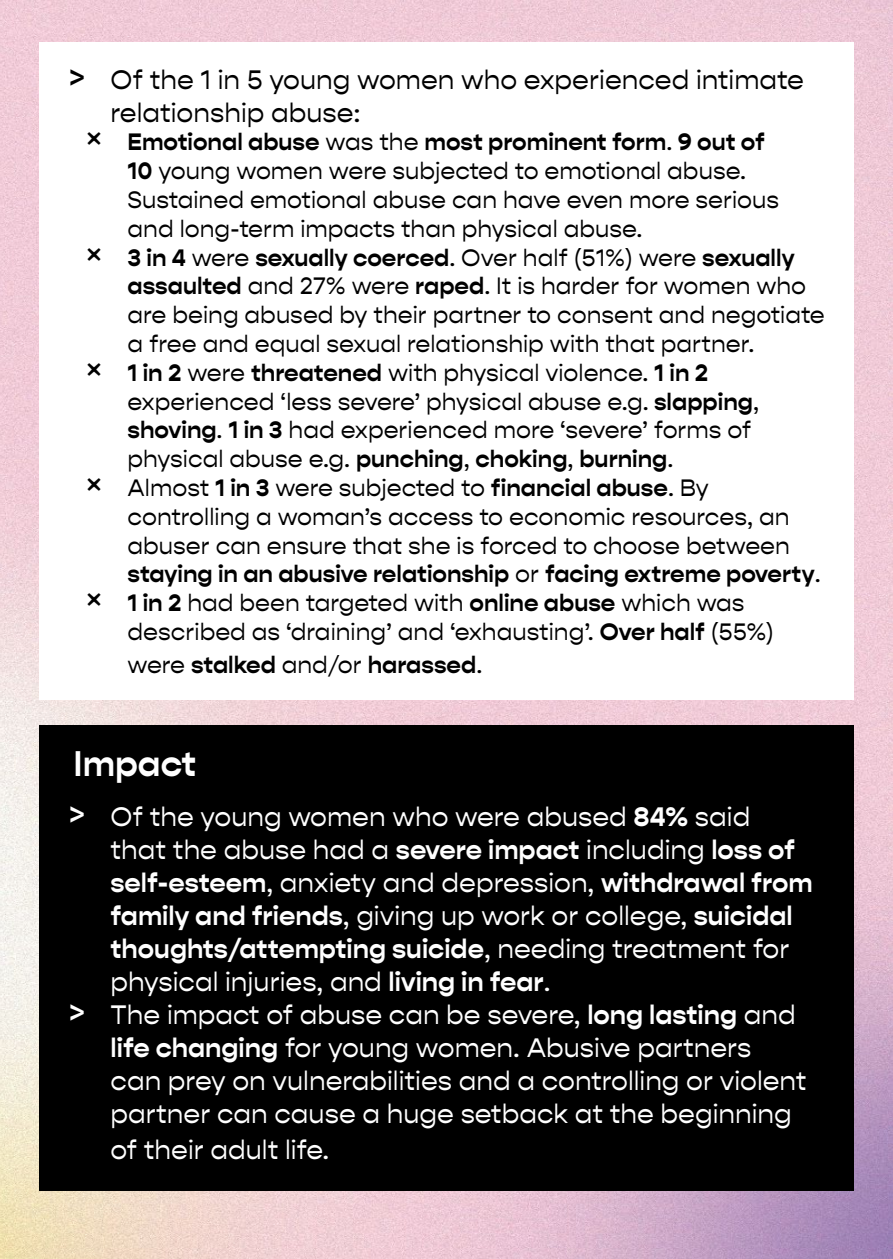
<style>
.page{position:relative;width:893px;height:1259px;background:#fff}
.page>*{position:absolute;margin:0;border:0;box-sizing:border-box;transform-origin:0 0}
.t1{font:700 36px "Gopher";color:#fff}
.t2{font:27px "Gopher";color:#fff}
.t3{font:700 27px "Gopher";color:#fff}
.t4{font:27px/32.4px "Gopher";color:#000}
.t5{font:24px "Gopher";color:#000}
.t6{font:700 24px "Gopher";color:#000}
.s1{font-size:39px}
.s2{font-weight:400;font-size:39px}
.s3{font-weight:400}
.s4{font-weight:700}
</style>
<div class="page">
<img style="left:0;top:0;width:893px;height:1259px">
<div style="left:39px;top:725px;width:815px;height:466px;background:#000"></div>
<div style="left:39px;top:43px;width:815px;height:656px;background:#fff"></div>
<p class="t4" style="left:111px;top:64px;width:695px;text-indent:-43px"><span class="s1">&gt;</span> Of the 1 in 5 young women who experienced intimate relationship abuse:</p>
<p class="t6" style="left:85px;top:128px;width:681px"><span class="s2">×</span> Emotional abuse <span class="s3">was the</span> most prominent form<span class="s3">.</span> 9 out of</p>
<p class="t5" style="left:128px;top:157px;width:620px"><span class="s4">10</span> young women were subjected to emotional abuse.</p>
<p class="t5" style="left:128px;top:186px;width:653px">Sustained emotional abuse can have even more serious</p>
<p class="t5" style="left:128px;top:215px;width:516px">and long-term impacts than physical abuse.</p>
<p class="t6" style="left:85px;top:243px;width:711px"><span class="s2">×</span> 3 in 4 <span class="s3">were</span> sexually coerced<span class="s3">. Over half (51%) were</span> sexually</p>
<p class="t5" style="left:128px;top:272px;width:680px"><span class="s4">assaulted</span> and 27% were <span class="s4">raped</span>. It is harder for women who</p>
<p class="t5" style="left:128px;top:301px;width:699px">are being abused by their partner to consent and negotiate</p>
<p class="t5" style="left:128px;top:330px;width:628px">a free and equal sexual relationship with that partner.</p>
<p class="t5" style="left:85px;top:359px;width:625px"><span class="s1">×</span> <span class="s4">1 in 2</span> were <span class="s4">threatened</span> with physical violence. <span class="s4">1 in 2</span></p>
<p class="t5" style="left:128px;top:388px;width:633px">experienced ‘less severe’ physical abuse e.g. <span class="s4">slapping</span>,</p>
<p class="t5" style="left:128px;top:416px;width:625px"><span class="s4">shoving</span>. <span class="s4">1 in 3</span> had experienced more ‘severe’ forms of</p>
<p class="t6" style="left:128px;top:445px;width:547px"><span class="s3">physical abuse e.g.</span> punching<span class="s3">,</span> choking<span class="s3">,</span> burning<span class="s3">.</span></p>
<p class="t5" style="left:85px;top:474px;width:625px"><span class="s1">×</span> Almost <span class="s4">1 in 3</span> were subjected to <span class="s4">financial abuse</span>. By</p>
<p class="t5" style="left:128px;top:503px;width:663px">controlling a woman’s access to economic resources, an</p>
<p class="t5" style="left:128px;top:532px;width:664px">abuser can ensure that she is forced to choose between</p>
<p class="t6" style="left:128px;top:560px;width:695px">staying in an abusive relationship <span class="s3">or</span> facing extreme poverty<span class="s3">.</span></p>
<p class="t5" style="left:85px;top:589px;width:661px"><span class="s1">×</span> <span class="s4">1 in 2</span> had been targeted with <span class="s4">online abuse</span> which was</p>
<p class="t5" style="left:128px;top:618px;width:648px">described as ‘draining’ and ‘exhausting’. <span class="s4">Over half</span> (55%)</p>
<p class="t6" style="left:128px;top:650px;width:356px"><span class="s3">were</span> stalked <span class="s3">and/or</span> harassed<span class="s3">.</span></p>
<h1 class="t1" style="left:74px;top:742px;width:124px">Impact</h1>
<p class="t2" style="left:68px;top:801px;width:684px"><span class="s1">&gt;</span> Of the young women who were abused <span class="s4">84%</span> said</p>
<p class="t2" style="left:111px;top:834px;width:686px">that the abuse had a <span class="s4">severe impact</span> including <span class="s4">loss of</span></p>
<p class="t3" style="left:111px;top:866px;width:703px">self-esteem<span class="s3">, anxiety and depression,</span> withdrawal from</p>
<p class="t3" style="left:111px;top:899px;width:684px">family and friends<span class="s3">, giving up work or college,</span> suicidal</p>
<p class="t3" style="left:111px;top:932px;width:680px">thoughts/attempting suicide<span class="s3">, needing treatment for</span></p>
<p class="t2" style="left:111px;top:966px;width:441px">physical injuries, and <span class="s4">living in fear</span>.</p>
<p class="t2" style="left:68px;top:999px;width:729px"><span class="s1">&gt;</span> The impact of abuse can be severe, <span class="s4">long lasting</span> and</p>
<p class="t2" style="left:111px;top:1032px;width:642px"><span class="s4">life changing</span> for young women. Abusive partners</p>
<p class="t2" style="left:111px;top:1065px;width:697px">can prey on vulnerabilities and a controlling or violent</p>
<p class="t2" style="left:111px;top:1098px;width:683px">partner can cause a huge setback at the beginning</p>
<p class="t2" style="left:111px;top:1134px;width:220px">of their adult life.</p>
</div>
